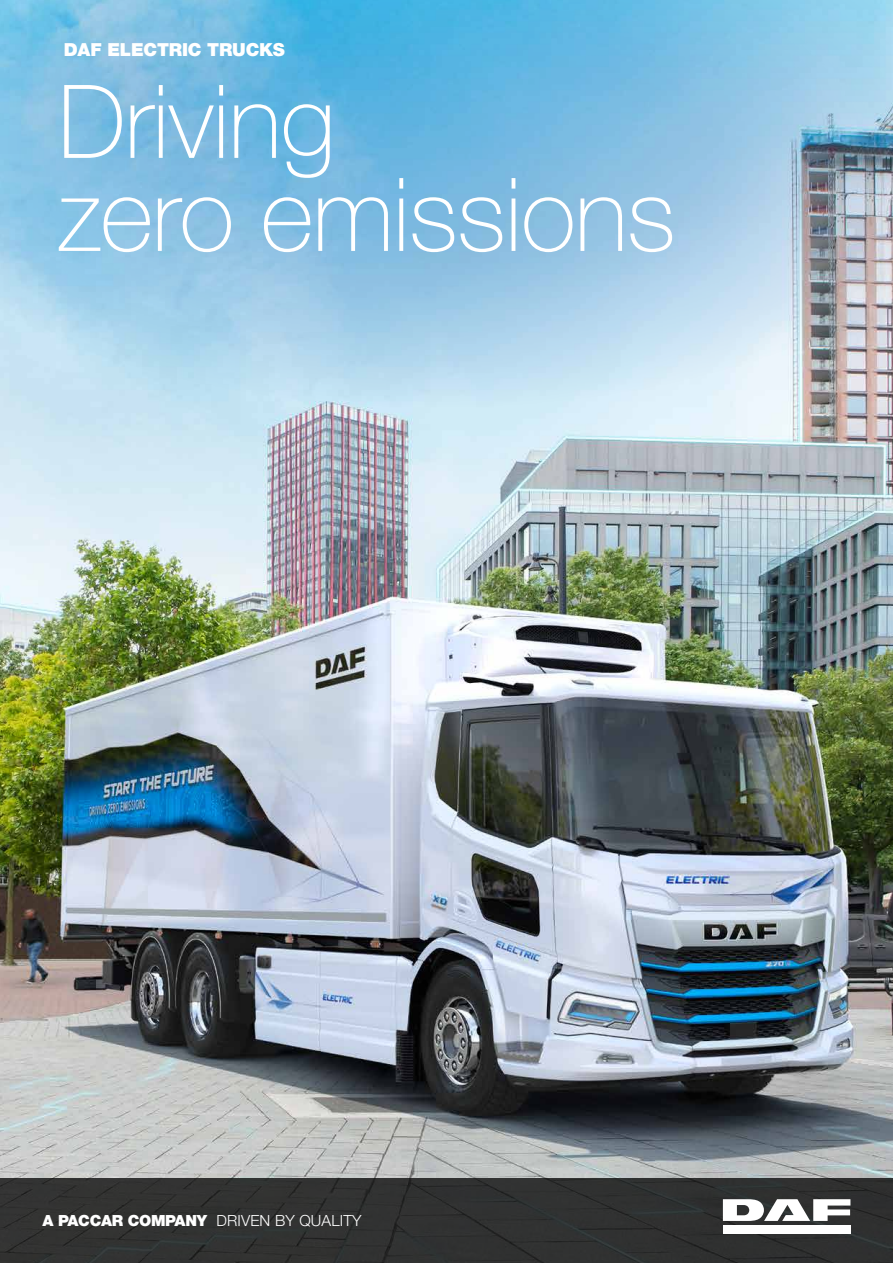
<style>
.page{position:relative;width:893px;height:1263px;background:#fff}
.page>*{position:absolute;margin:0;border:0;box-sizing:border-box;transform-origin:0 0}
.t1{font:100 102px/93px "Helvetica Neue LT Std";letter-spacing:-.01em;color:#fff}
.t2{font:900 18px "Helvetica Neue LT Pro";letter-spacing:-.01em;color:#fff}
.t3{font:300 15.3px "Helvetica Neue LT Pro";letter-spacing:.01em;color:#fff}
.s1{font-weight:900}
</style>
<div class="page">
<img style="left:0;top:408px;width:893px;height:770px">
<svg style="left:0;top:0;width:893px;height:408px;background:#91c5e3"></svg>
<div style="left:0;top:1178px;width:893px;height:85px;background:#313231"></div>
<div style="left:723px;top:1226px;width:127px;height:8px;background:#fff"></div>
<svg style="left:723px;top:1199px;width:127px;height:22px"></svg>
<p class="t2" style="left:64px;top:39px;width:223px">DAF ELECTRIC TRUCKS</p>
<h1 class="t1" style="left:58px;top:75px;width:619px">Driving<br>zero emissions</h1>
<p class="t3" style="left:43px;top:1211px;width:321px"><span class="s1">A PACCAR COMPANY</span> DRIVEN BY QUALITY</p>
</div>
